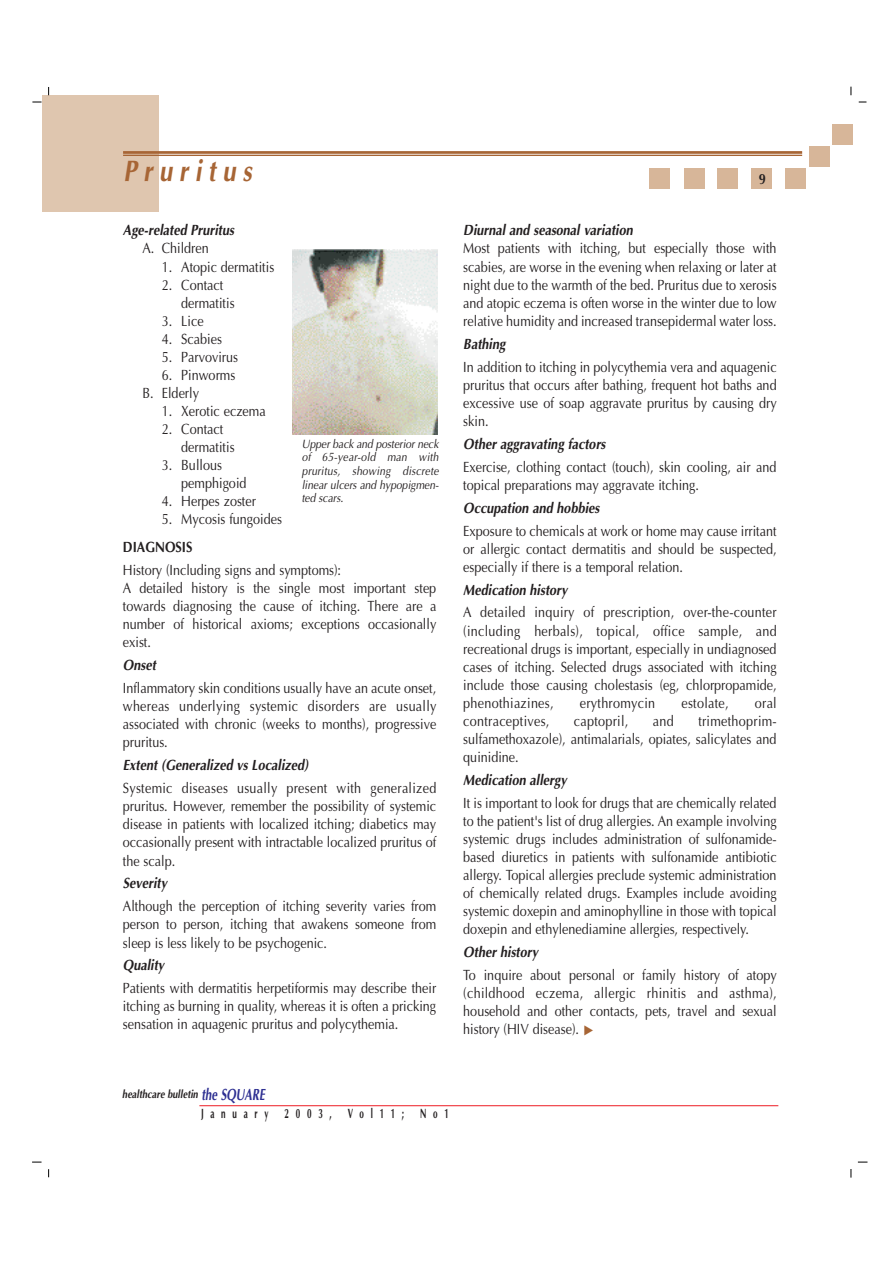
<style>
.page{position:relative;width:893px;height:1263px;background:#fff}
.page>*{position:absolute;margin:0;border:0;box-sizing:border-box;transform-origin:0 0}
.t1{font:italic 700 29.7px "Optima";letter-spacing:.28em;color:#a76535;scale:.8 1}
.t2{font:14.85px/18px "Optima";color:#231f20;text-align:justify;scale:.85 1}
.t3{font:italic 700 14.85px "Optima";color:#231f20;scale:.85 1}
.t4{font:14.85px "Optima";letter-spacing:.02em;color:#231f20;scale:.85 1}
.t5{font:700 14.85px "Optima";color:#231f20;scale:.85 1}
.t6{font:700 13.5px "Optima";letter-spacing:.835em;color:#231f20;scale:.6 1}
.t7{font:italic 12.15px/13.6px "Optima";color:#231f20;text-align:justify;scale:.85 1}
.t8{font:italic 700 11.55px "Optima";color:#231f20;scale:.8 1}
.s1{font-size:16.2px;color:#2e3092}
</style>
<div class="page">
<div style="left:42px;top:96px;width:117px;height:116px;background:#dfc6af"></div>
<div style="left:831px;top:124px;width:21px;height:21px;background:#d7b699"></div>
<div style="left:809px;top:147px;width:20px;height:20px;background:#d7b699"></div>
<div style="left:785px;top:169px;width:20px;height:20px;background:#d7b699"></div>
<div style="left:751px;top:169px;width:20px;height:20px;background:#d7b699"></div>
<div style="left:717px;top:169px;width:21px;height:20px;background:#d7b699"></div>
<div style="left:684px;top:169px;width:20px;height:20px;background:#d7b699"></div>
<div style="left:649px;top:169px;width:20px;height:20px;background:#d7b699"></div>
<hr style="left:123px;top:151px;width:679px;height:3px;background:#a76535">
<hr style="left:123px;top:155px;width:679px;height:1px;background:#a76535">
<hr style="left:199px;top:1105px;width:579px;height:1px;background:#ed1c24">
<img style="left:292px;top:249px;width:145px;height:185px">
<h1 class="t1" style="left:123px;top:159px;width:162px">Pruritus</h1>
<p class="t3" style="left:123px;top:224px;width:132px">Age-related Pruritus</p>
<p class="t2" style="left:142px;top:241px;width:80px">A. Children</p>
<p class="t2" style="left:162px;top:259px;width:134px">1. Atopic dermatitis</p>
<p class="t2" style="left:181px;top:277px;width:64px;text-indent:-19px">2. Contact dermatitis</p>
<p class="t2" style="left:162px;top:313px;width:51px">3. Lice</p>
<p class="t2" style="left:162px;top:331px;width:72px">4. Scabies</p>
<p class="t2" style="left:162px;top:349px;width:91px">5. Parvovirus</p>
<p class="t2" style="left:142px;top:367px;width:111px;text-indent:19px">6. Pinworms<br>B. Elderly</p>
<p class="t2" style="left:162px;top:403px;width:124px">1. Xerotic eczema</p>
<p class="t2" style="left:181px;top:422px;width:64px;text-indent:-19px">2. Contact dermatitis</p>
<p class="t2" style="left:181px;top:458px;width:78px;text-indent:-19px">3. Bullous pemphigoid</p>
<p class="t2" style="left:162px;top:494px;width:112px">4. Herpes zoster</p>
<p class="t2" style="left:162px;top:512px;width:143px">5. Mycosis fungoides</p>
<p class="t5" style="left:123px;top:541px;width:83px">DIAGNOSIS</p>
<p class="t2" style="left:123px;top:563px;width:370px;text-align:left">History (Including signs and symptoms):<br>A detailed history is the single most important step towards diagnosing the cause of itching. There are a number of historical axioms; exceptions occasionally exist.</p>
<p class="t3" style="left:123px;top:659px;width:40px">Onset</p>
<p class="t2" style="left:123px;top:681px;width:370px">Inflammatory skin conditions usually have an acute onset, whereas underlying systemic disorders are usually associated with chronic (weeks to months), progressive pruritus.</p>
<p class="t3" style="left:123px;top:759px;width:220px">Extent (Generalized vs Localized)</p>
<p class="t2" style="left:123px;top:781px;width:370px">Systemic diseases usually present with generalized pruritus. However, remember the possibility of systemic disease in patients with localized itching; diabetics may occasionally present with intractable localized pruritus of the scalp.</p>
<p class="t3" style="left:123px;top:877px;width:53px">Severity</p>
<p class="t2" style="left:123px;top:899px;width:370px">Although the perception of itching severity varies from person to person, itching that awakens someone from sleep is less likely to be psychogenic.</p>
<p class="t3" style="left:123px;top:959px;width:50px">Quality</p>
<p class="t2" style="left:123px;top:981px;width:370px">Patients with dermatitis herpetiformis may describe their itching as burning in quality, whereas it is often a pricking sensation in aquagenic pruritus and polycythemia.</p>
<p class="t7" style="left:302px;top:438px;width:163px">Upper back and posterior neck of 65-year-old man with pruritus, showing discrete linear ulcers and hypopigmen&shy;ted scars.</p>
<p class="t5" style="left:758px;top:172px;width:10px">9</p>
<p class="t3" style="left:463px;top:224px;width:201px">Diurnal and seasonal variation</p>
<p class="t2" style="left:463px;top:241px;width:370px">Most patients with itching, but especially those with scabies, are worse in the evening when relaxing or later at night due to the warmth of the bed. Pruritus due to xerosis and atopic eczema is often worse in the winter due to low relative humidity and increased transepidermal water loss.</p>
<p class="t3" style="left:463px;top:337px;width:51px">Bathing</p>
<p class="t2" style="left:463px;top:359px;width:370px">In addition to itching in polycythemia vera and aquagenic pruritus that occurs after bathing, frequent hot baths and excessive use of soap aggravate pruritus by causing dry skin.</p>
<p class="t3" style="left:463px;top:437px;width:169px">Other aggravating factors</p>
<p class="t2" style="left:463px;top:459px;width:370px">Exercise, clothing contact (touch), skin cooling, air and topical preparations may aggravate itching.</p>
<p class="t3" style="left:463px;top:501px;width:162px">Occupation and hobbies</p>
<p class="t2" style="left:463px;top:523px;width:370px">Exposure to chemicals at work or home may cause irritant or allergic contact dermatitis and should be suspected, especially if there is a temporal relation.</p>
<p class="t3" style="left:463px;top:583px;width:124px">Medication history</p>
<p class="t2" style="left:463px;top:605px;width:370px">A detailed inquiry of prescription, over-the-counter (including herbals), topical, office sample, and recreational drugs is important, especially in undiagnosed cases of itching. Selected drugs associated with itching include those causing cholestasis (eg, chlorpropamide, phenothiazines,</p>
<p class="t4" style="left:580px;top:697px;width:90px">erythromycin</p>
<p class="t4" style="left:681px;top:697px;width:57px">estolate,</p>
<p class="t2" style="left:754px;top:695px;width:27px">oral</p>
<p class="t2" style="left:463px;top:713px;width:370px;text-indent:235px">trimethoprim&shy;sulfamethoxazole), antimalarials, opiates, salicylates and quinidine.</p>
<p class="t3" style="left:463px;top:774px;width:123px">Medication allergy</p>
<p class="t2" style="left:463px;top:795px;width:370px">It is important to look for drugs that are chemically related to the patient's list of drug allergies. An example involving systemic drugs includes administration of sulfonamide&shy;based diuretics in patients with sulfonamide antibiotic allergy. Topical allergies preclude systemic administration of chemically related drugs. Examples include avoiding systemic doxepin and aminophylline in those with topical doxepin and ethylenediamine allergies, respectively.</p>
<p class="t3" style="left:463px;top:946px;width:89px">Other history</p>
<p class="t2" style="left:463px;top:968px;width:370px">To inquire about personal or family history of atopy (childhood eczema, allergic rhinitis and asthma), household and other contacts, pets, travel and sexual history (HIV disease).</p>
<p class="t4" style="left:463px;top:715px;width:103px">contraceptives,</p>
<p class="t4" style="left:574px;top:715px;width:66px">captopril,</p>
<p class="t2" style="left:653px;top:713px;width:26px">and</p>
<p class="t8" style="left:122px;top:1090px;width:180px">healthcare bulletin <span class="s1">the SQUARE</span></p>
<p class="t6" style="left:201px;top:1108px;width:415px">January 2003, Vol11; No1</p>
</div>
